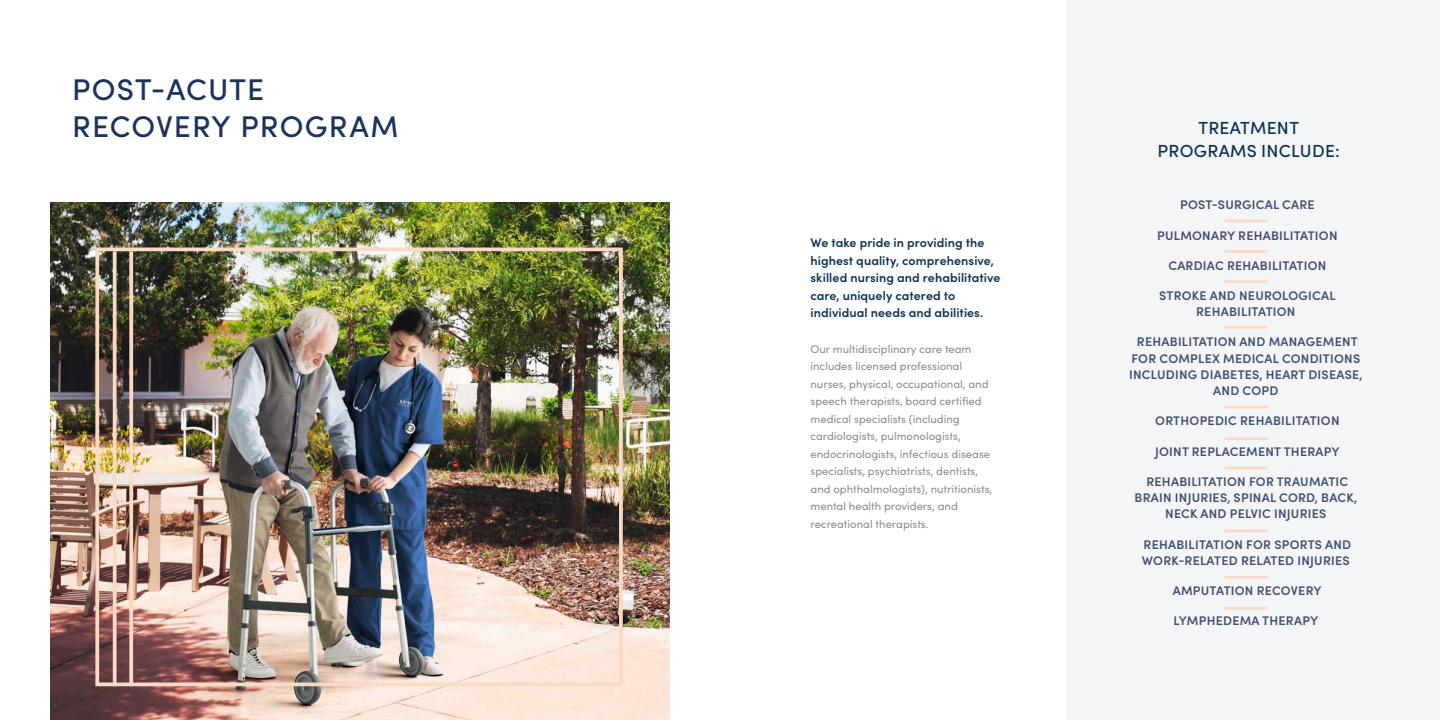
<style>
.page{position:relative;width:1440px;height:720px;background:#fff}
.page>*{position:absolute;margin:0;border:0;box-sizing:border-box;transform-origin:0 0}
.subhead{font:500 30px/37px "Sofia Pro";letter-spacing:.04em;color:#1a345d}
.t1{font:500 17.5px/22.5px "Sofia Pro";letter-spacing:.02em;color:#0d3454;text-align:center}
.t2{font:600 12.5px/16.2px "Sofia Pro";letter-spacing:.02em;color:#424e72;text-align:center}
.t3{font:600 12.5px/17.5px "Sofia Pro";letter-spacing:.005em;color:#0d3454}
.t4{font:11.25px/17.5px "Sofia Pro";color:#8a8c8f}
</style>
<div class="page">
<div style="left:1067px;top:0;width:373px;height:720px;background:#f4f5f7"></div>
<img style="left:50px;top:202px;width:620px;height:518px">
<div style="left:95px;top:248px;width:528px;height:438px;border:4px solid #f8dac5"></div>
<svg style="left:129px;top:251px;width:4px;height:435px;background:#ebcdb9"></svg>
<svg style="left:113px;top:251px;width:4px;height:435px;background:#eacdb8"></svg>
<hr style="left:1224px;top:220px;width:43px;height:2px;background:#f8dac5">
<hr style="left:1224px;top:250px;width:43px;height:3px;background:#f8dac5">
<hr style="left:1224px;top:280px;width:43px;height:3px;background:#f8dac5">
<hr style="left:1224px;top:326px;width:43px;height:3px;background:#f8dac5">
<hr style="left:1224px;top:406px;width:43px;height:3px;background:#f8dac5">
<hr style="left:1224px;top:438px;width:43px;height:2px;background:#f8dac5">
<hr style="left:1224px;top:467px;width:43px;height:2px;background:#f8dac5">
<hr style="left:1224px;top:530px;width:43px;height:2px;background:#f8dac5">
<hr style="left:1224px;top:576px;width:43px;height:2px;background:#f8dac5">
<hr style="left:1224px;top:607px;width:43px;height:2px;background:#f8dac5">
<p class="subhead" style="left:72px;top:70px;width:328px">POST-ACUTE<br>RECOVERY PROGRAM</p>
<p class="t3" style="left:810px;top:233px;width:192px">We take pride in providing the highest quality, comprehensive, skilled nursing and rehabilitative care, uniquely catered to individual needs and abilities.</p>
<p class="t4" style="left:810px;top:340px;width:183px">Our multidisciplinary care team includes licensed professional nurses, physical, occupational, and speech therapists, board certified medical specialists (including cardiologists, pulmonologists, endocrinologists, infectious disease specialists, psychiatrists, dentists, and ophthalmologists), nutritionists, mental health providers, and recreational therapists.</p>
<p class="t1" style="left:1157px;top:116px;width:184px">TREATMENT<br>PROGRAMS INCLUDE:</p>
<p class="t2" style="left:1180px;top:196px;width:136px">POST-SURGICAL CARE</p>
<p class="t2" style="left:1157px;top:226px;width:182px">PULMONARY REHABILITATION</p>
<p class="t2" style="left:1168px;top:256px;width:160px">CARDIAC REHABILITATION</p>
<p class="t2" style="left:1159px;top:287px;width:178px">STROKE AND NEUROLOGICAL<br>REHABILITATION</p>
<p class="t2" style="left:1129px;top:333px;width:235px">REHABILITATION AND MANAGEMENT<br>FOR COMPLEX MEDICAL CONDITIONS<br>INCLUDING DIABETES, HEART DISEASE,<br>AND COPD</p>
<p class="t2" style="left:1155px;top:412px;width:186px">ORTHOPEDIC REHABILITATION</p>
<p class="t2" style="left:1155px;top:442px;width:186px">JOINT REPLACEMENT THERAPY</p>
<p class="t2" style="left:1135px;top:472px;width:224px">REHABILITATION FOR TRAUMATIC<br>BRAIN INJURIES, SPINAL CORD, BACK,<br>NECK AND PELVIC INJURIES</p>
<p class="t2" style="left:1142px;top:535px;width:211px;text-align:left">REHABILITATION FOR SPORTS AND<br>WORK-RELATED RELATED INJURIES</p>
<p class="t2" style="left:1173px;top:582px;width:150px">AMPUTATION RECOVERY</p>
<p class="t2" style="left:1173px;top:612px;width:146px">LYMPHEDEMA THERAPY</p>
</div>
